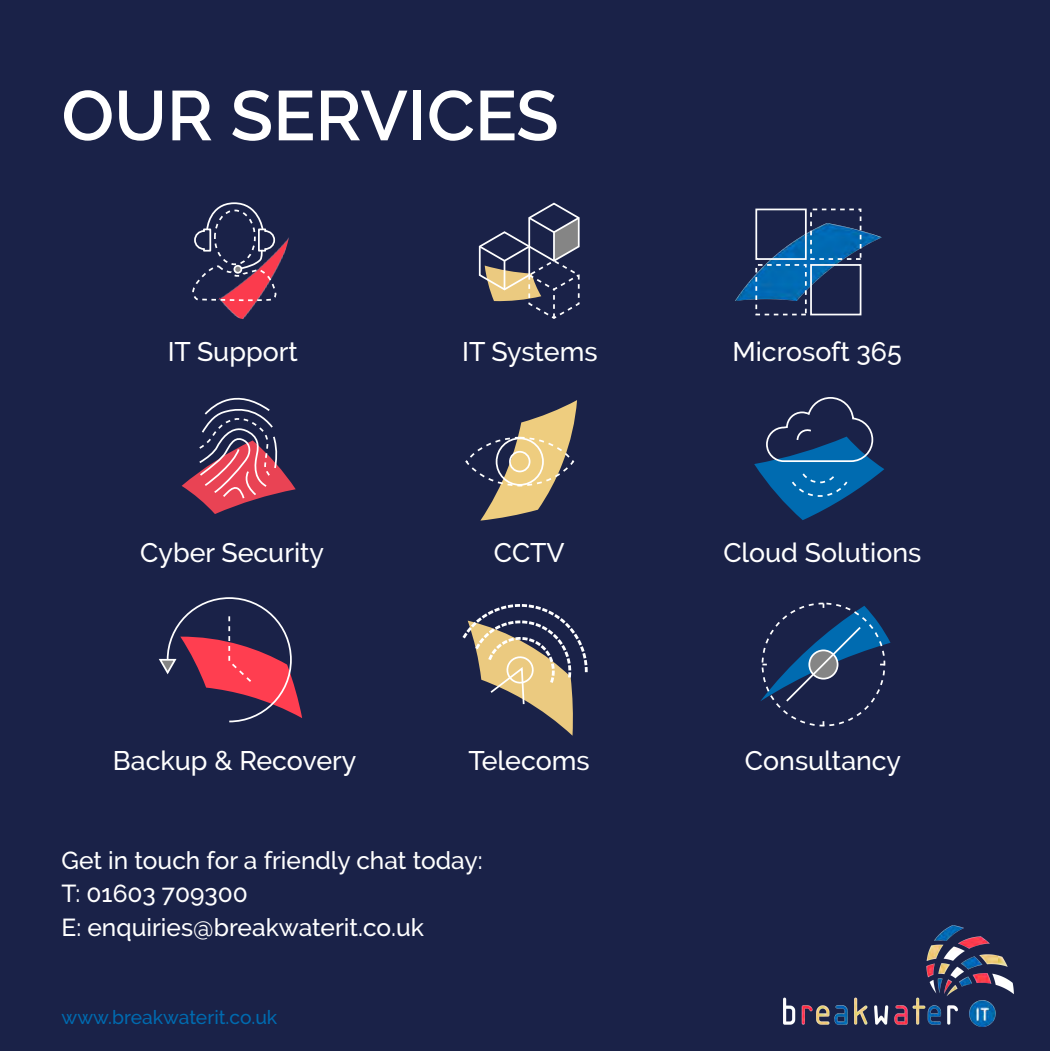
<style>
.page{position:relative;width:1050px;height:1051px;background:#fff}
.page>*{position:absolute;margin:0;border:0;box-sizing:border-box;transform-origin:0 0}
.t1{font:600 70px "Raleway";color:#fff}
.t2{font:500 26.78px "Raleway";color:#fff}
.t3{font:500 24.5px/33.2px "Raleway";color:#fff}
.t4{font:500 19.25px "Raleway";color:#006bb0}
</style>
<div class="page">
<div style="left:0;top:0;width:1050px;height:1050px;background:#1a2248"></div>
<img style="left:783px;top:925px;width:231px;height:100px">
<img style="left:223px;top:237px;width:66px;height:82px">
<svg style="left:192px;top:202px;width:85px;height:101px"></svg>
<svg style="left:478px;top:202px;width:102px;height:117px"></svg>
<hr style="left:553px;top:232px;width:2px;height:29px;background:#fff">
<img style="left:736px;top:224px;width:146px;height:76px">
<div style="left:755px;top:208px;width:52px;height:52px;border:2px solid #fff"></div>
<div style="left:810px;top:208px;width:51px;height:52px;border:2px dashed #fff"></div>
<div style="left:810px;top:264px;width:51px;height:51px;border:2px solid #fff"></div>
<div style="left:755px;top:264px;width:52px;height:51px;border:2px dashed #fff"></div>
<svg style="left:182px;top:397px;width:114px;height:117px"></svg>
<svg style="left:480px;top:400px;width:97px;height:120px"></svg>
<div style="left:466px;top:436px;width:108px;height:50px;border:2px dashed #fff;border-radius:50%"></div>
<div style="left:496px;top:437px;width:48px;height:48px;border:2px solid #fff;border-radius:50%"></div>
<div style="left:509px;top:450px;width:21px;height:22px;border:2px solid #fff;border-radius:50%"></div>
<svg style="left:754px;top:397px;width:130px;height:123px"></svg>
<svg style="left:159px;top:597px;width:143px;height:126px"></svg>
<svg style="left:462px;top:604px;width:126px;height:131px"></svg>
<svg style="left:760px;top:603px;width:131px;height:100px"></svg>
<h1 class="t1" style="left:62px;top:75px;width:499px">OUR SERVICES</h1>
<p class="t2" style="left:168px;top:336px;width:132px">IT Support</p>
<p class="t2" style="left:462px;top:336px;width:137px">IT Systems</p>
<p class="t2" style="left:732px;top:336px;width:171px">Microsoft 365</p>
<p class="t2" style="left:140px;top:536px;width:185px">Cyber Security</p>
<p class="t2" style="left:494px;top:536px;width:72px">CCTV</p>
<p class="t2" style="left:723px;top:536px;width:200px">Cloud Solutions</p>
<p class="t2" style="left:113px;top:744px;width:245px">Backup &amp; Recovery</p>
<p class="t2" style="left:468px;top:744px;width:123px">Telecoms</p>
<p class="t2" style="left:745px;top:744px;width:158px">Consultancy</p>
<p class="t3" style="left:62px;top:843px;width:423px">Get in touch for a friendly chat today:<br>T: 01603 709300<br>E: enquiries@breakwaterit.co.uk</p>
<p class="t4" style="left:62px;top:1005px;width:217px">www.breakwaterit.co.uk</p>
</div>
